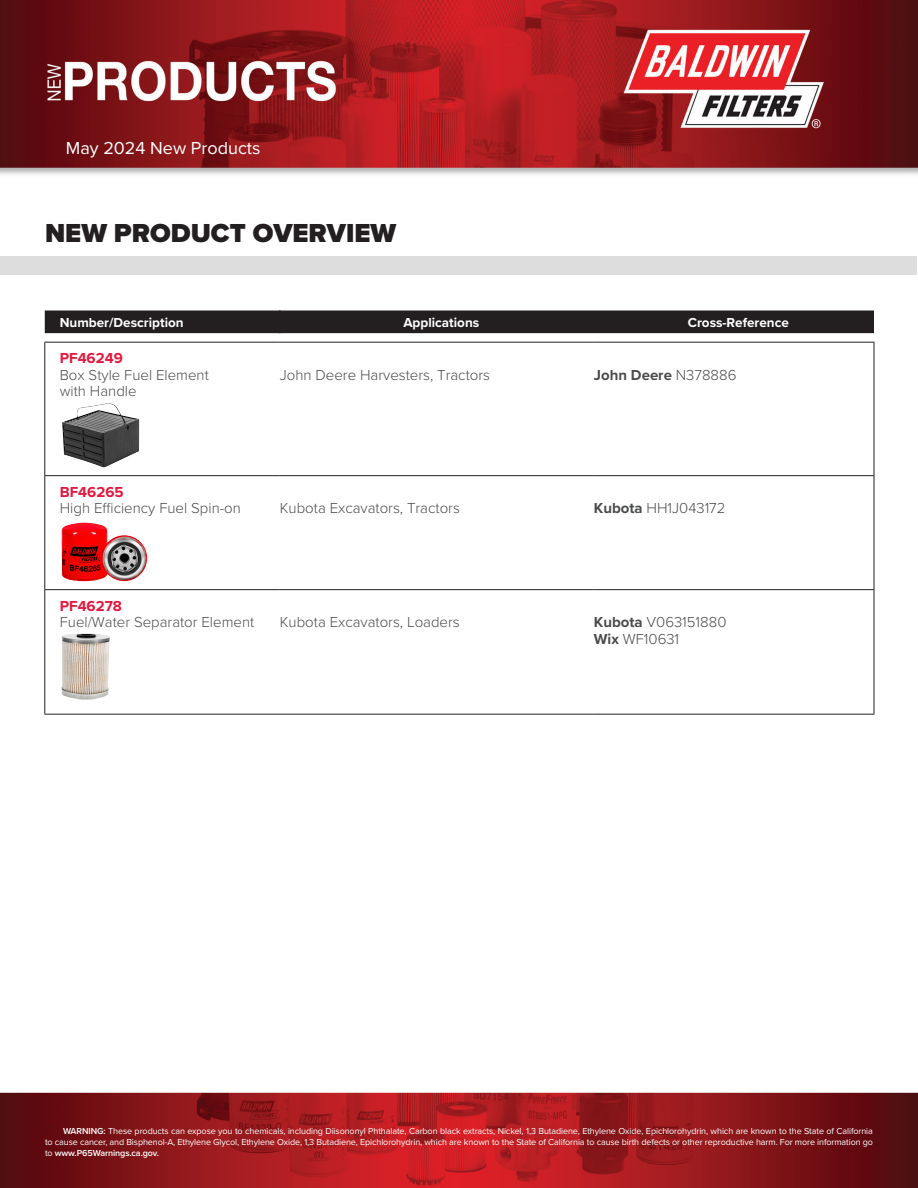
<style>
.page{position:relative;width:918px;height:1188px;background:#fff}
.page>*{position:absolute;margin:0;border:0;box-sizing:border-box;transform-origin:0 0}
.t1{font:900 27px "Proxima Nova";color:#231f20}
.t2{font:18px "Proxima Nova";color:#fff}
.t3{font:300 15px "Proxima Nova";color:#4b4c4d}
.t4{font:700 15px "Proxima Nova";color:#e4183e}
.t5{font:700 15px "Proxima Nova";color:#4b4c4d}
.t6{font:700 13.5px "Proxima Nova";color:#fff}
.t7{font:9px/10.8px "Proxima Nova";letter-spacing:-.01em;color:#fff;text-align:justify}
.s1{font-weight:300}
.s2{font-weight:700}
.s3{font-weight:600}
</style>
<div class="page">
<img style="left:0;top:310px;width:917px;height:877px">
<img style="left:0;top:0;width:917px;height:175px">
<div style="left:0;top:256px;width:917px;height:19px;background:#dedddd"></div>
<div style="left:45px;top:310px;width:829px;height:23px;background:#231f20"></div>
<hr style="left:279px;top:310px;width:2px;height:23px;background:#231f20">
<hr style="left:44px;top:475px;width:236px;height:1px;background:#231f20">
<hr style="left:280px;top:475px;width:314px;height:1px;background:#231f20">
<hr style="left:594px;top:475px;width:280px;height:1px;background:#231f20">
<hr style="left:44px;top:589px;width:236px;height:1px;background:#231f20">
<hr style="left:280px;top:589px;width:314px;height:1px;background:#231f20">
<hr style="left:594px;top:589px;width:280px;height:1px;background:#231f20">
<hr style="left:44px;top:714px;width:236px;height:1px;background:#231f20">
<hr style="left:280px;top:714px;width:314px;height:1px;background:#231f20">
<hr style="left:594px;top:714px;width:280px;height:1px;background:#231f20">
<hr style="left:44px;top:342px;width:236px;height:1px;background:#231f20">
<hr style="left:44px;top:343px;width:1px;height:132px;background:#231f20">
<hr style="left:280px;top:342px;width:314px;height:1px;background:#231f20">
<hr style="left:594px;top:342px;width:280px;height:1px;background:#231f20">
<hr style="left:874px;top:343px;width:1px;height:132px;background:#231f20">
<hr style="left:44px;top:476px;width:1px;height:113px;background:#231f20">
<hr style="left:874px;top:476px;width:1px;height:113px;background:#231f20">
<hr style="left:44px;top:590px;width:1px;height:124px;background:#231f20">
<hr style="left:874px;top:590px;width:1px;height:124px;background:#231f20">
<img style="left:62px;top:404px;width:77px;height:64px">
<img style="left:61px;top:522px;width:86px;height:59px">
<img style="left:61px;top:634px;width:49px;height:66px">
<h2 class="t2" style="left:66px;top:135px;width:196px">May 2024 New Products</h2>
<h1 class="t1" style="left:45px;top:213px;width:353px">NEW PRODUCT OVERVIEW</h1>
<p class="t6" style="left:60px;top:313px;width:125px">Number/Description</p>
<p class="t6" style="left:403px;top:313px;width:77px">Applications</p>
<p class="t6" style="left:688px;top:313px;width:103px">Cross-Reference</p>
<p class="t4" style="left:60px;top:347px;width:65px">PF46249</p>
<p class="t3" style="left:60px;top:363px;width:151px">Box Style Fuel Element</p>
<p class="t3" style="left:60px;top:380px;width:78px">with Handle</p>
<p class="t3" style="left:280px;top:363px;width:212px">John Deere Harvesters, Tractors</p>
<p class="t5" style="left:594px;top:363px;width:144px">John Deere <span class="s1">N378886</span></p>
<p class="t4" style="left:60px;top:480px;width:65px">BF46265</p>
<p class="t3" style="left:60px;top:497px;width:183px">High Efficiency Fuel Spin-on</p>
<p class="t3" style="left:280px;top:497px;width:182px">Kubota Excavators, Tractors</p>
<p class="t3" style="left:594px;top:497px;width:133px"><span class="s2">Kubota</span> HH1J043172</p>
<p class="t4" style="left:60px;top:594px;width:64px">PF46278</p>
<p class="t3" style="left:60px;top:611px;width:196px">Fuel/Water Separator Element</p>
<p class="t3" style="left:280px;top:611px;width:181px">Kubota Excavators, Loaders</p>
<p class="t3" style="left:594px;top:611px;width:134px"><span class="s2">Kubota</span> V063151880</p>
<p class="t3" style="left:594px;top:627px;width:87px"><span class="s2">Wix</span> WF10631</p>
<p class="t7" style="left:45px;top:1126px;width:830px;text-indent:18px"><span class="s3">WARNING:</span> These products can expose you to chemicals, including Diisononyl Phthalate, Carbon black extracts, Nickel, 1,3 Butadiene, Ethylene Oxide, Epichlorohydrin, which are known to the State of California to cause cancer, and Bisphenol-A, Ethylene Glycol, Ethylene Oxide, 1,3 Butadiene, Epichlorohydrin, which are known to the State of California to cause birth defects or other reproductive harm. For more information go to <span class="s3">www.P65Warnings.ca.gov.</span></p>
</div>
